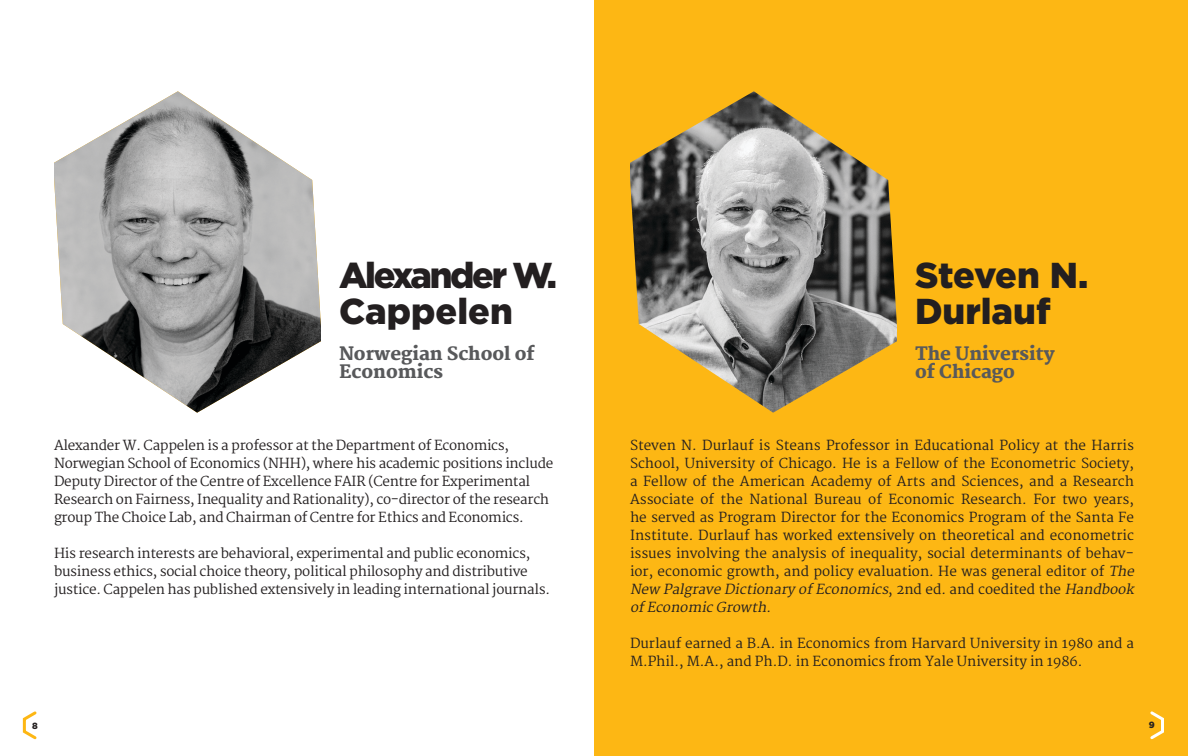
<style>
.page{position:relative;width:1188px;height:756px;background:#fff}
.page>*{position:absolute;margin:0;border:0;box-sizing:border-box;transform-origin:0 0}
.Bio_Style{font:900 36px/36px "Gotham";letter-spacing:-.065em;color:#231f20}
.Body__Biographies-Na{font:900 36px/36px "Gotham";color:#231f20}
.Body__Biographies-Af{font:800 18px/18px "Martel";color:#58595b}
.Body__Biographies-Bi{font:13.5px/18px "Martel";color:#231f20}
.Bio_Style-2{font:13.5px/18px "Martel";letter-spacing:-.02em;color:#231f20}
.Page_number{font:900 9px "Gotham";color:#231f20}
.s1{font-style:italic}
</style>
<div class="page">
<img style="left:54px;top:91px;width:267px;height:322px">
<div style="left:594px;top:0;width:594px;height:756px;background:#fdb714"></div>
<img style="left:630px;top:91px;width:267px;height:322px">
<svg style="left:22px;top:711px;width:15px;height:29px"></svg>
<svg style="left:1150px;top:711px;width:14px;height:29px"></svg>
<p class="Bio_Style" style="left:339px;top:257px;width:220px">Alexander W.<br>Cappelen</p>
<p class="Body__Biographies-Af" style="left:339px;top:345px;width:197px">Norwegian School of<br>Economics</p>
<p class="Bio_Style-2" style="left:54px;top:436px;width:501px">Alexander W. Cappelen is a professor at the Department of Economics, Norwegian School of Economics (NHH), where his academic positions include Deputy Director of the Centre of Excellence FAIR (Centre for Experimental Research on Fairness, Inequality and Rationality), co-director of the research group The Choice Lab, and Chairman of Centre for Ethics and Economics.</p>
<p class="Bio_Style-2" style="left:54px;top:544px;width:498px">His research interests are behavioral, experimental and public economics, business ethics, social choice theory, political philosophy and distributive justice. Cappelen has published extensively in leading international journals.</p>
<p class="Body__Biographies-Na" style="left:915px;top:257px;width:175px">Steven N.<br>Durlauf</p>
<p class="Body__Biographies-Af" style="left:915px;top:345px;width:141px">The University of Chicago</p>
<p class="Body__Biographies-Bi" style="left:630px;top:436px;width:509px">Steven N. Durlauf is Steans Professor in Educational Policy at the Harris School, University of Chicago. He is a Fellow of the Econometric Society, a Fellow of the American Academy of Arts and Sciences, and a Research Associate of the National Bureau of Economic Research. For two years, he served as Program Director for the Economics Program of the Santa Fe Institute. Durlauf has worked extensively on theoretical and econometric issues involving the analysis of inequality, social determinants of behav&shy;ior, economic growth, and policy evaluation. He was general editor of <span class="s1">The New Palgrave Dictionary ofEconomics</span>, 2 n d e d . a n d c o e d i t e d t h e <span class="s1">Handbook ofEconomicGrowth</span>.</p>
<p class="Body__Biographies-Bi" style="left:630px;top:634px;width:505px">Durlauf earned a B.A. in Economics from Harvard University in 1980 and a<br>M.Phil., M.A., and Ph.D. in Economics from Yale University in 1986.</p>
<p class="Page_number" style="left:32px;top:719px;width:7px">8</p>
<p class="Page_number" style="left:1149px;top:719px;width:7px">9</p>
</div>
